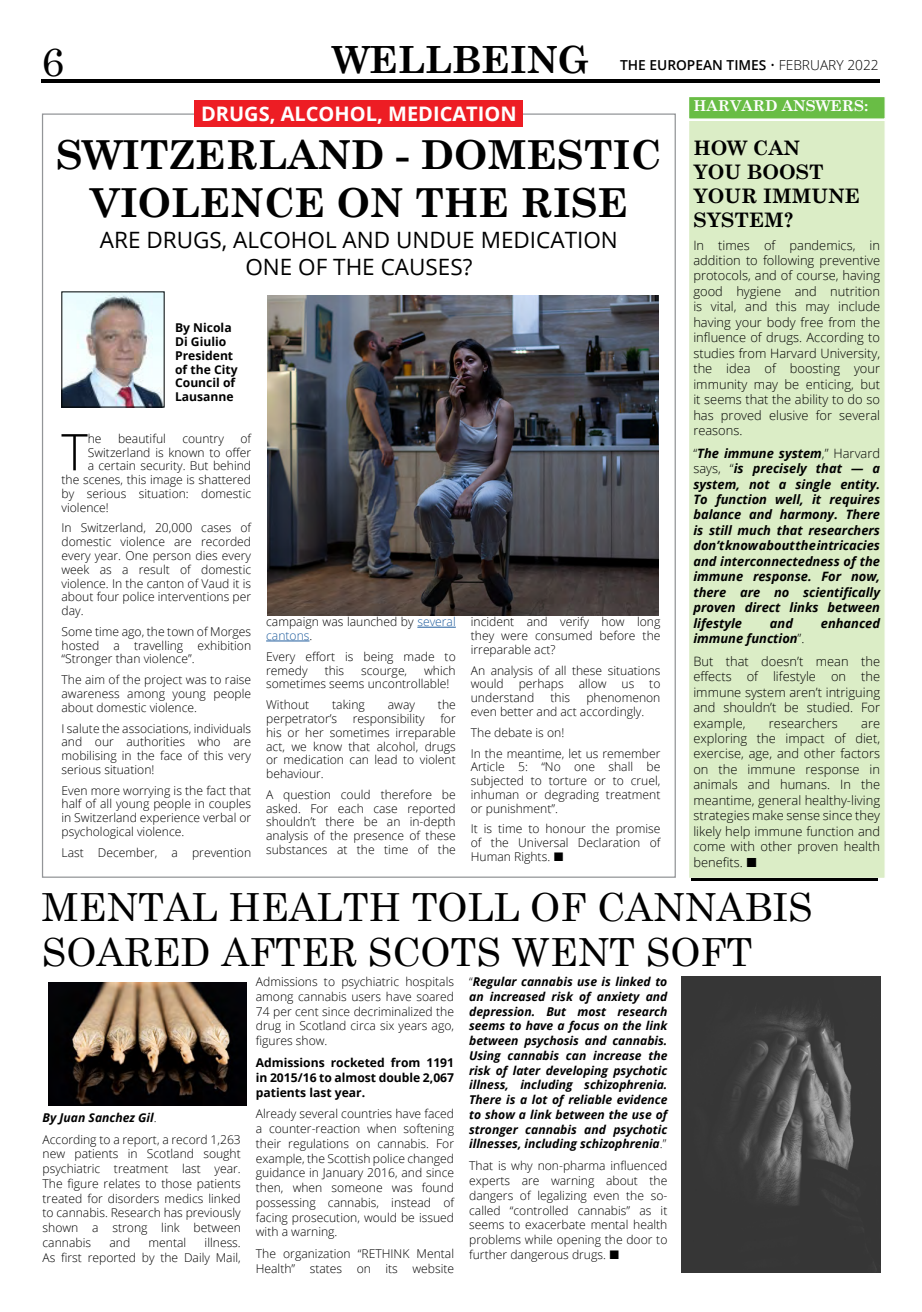
<style>
.page{position:relative;width:922px;height:1312px;background:#fff}
.page>*{position:absolute;margin:0;border:0;box-sizing:border-box;transform-origin:0 0}
.t1{font:300 50.62px "Open Sans";color:#000}
.t2{font:700 40px/48px "Century Schoolbook";color:#000;text-align:center}
.t3{font:40px "Century Schoolbook";color:#000}
.t4{font:38.75px/45px "Century Schoolbook";color:#000}
.t5{font:700 37.5px "Century Schoolbook";color:#000}
.t6{font:22.5px/27px "Open Sans";color:#000;text-align:center}
.t7{font:700 20px/24px "Century Schoolbook";color:#000}
.t8{font:700 20px "Open Sans";color:#fff}
.t9{font:700 15px "Century Schoolbook";color:#fff}
.t10{font:600 13.75px "Open Sans";color:#000}
.t11{font:300 12.88px/15.5px "Open Sans";color:#000;text-align:justify}
.t12{font:italic 700 12.88px/15.5px "Open Sans";color:#000;text-align:justify}
.t13{font:300 12.12px/13.8px "Open Sans";color:#000;text-align:justify}
.t14{font:italic 700 12.12px/14.8px "Open Sans";color:#000;text-align:justify}
.t15{font:700 12.12px/13.8px "Open Sans";color:#000;text-align:justify}
.s1{font-weight:300}
.s2{font-weight:300;font-style:normal}
.s3{color:#215e9e}
.s4{font-weight:700;font-style:italic}
</style>
<div class="page">
<div style="left:687px;top:120px;width:198px;height:758px;background:#dbedc6;border:1px solid #fff"></div>
<div style="left:687px;top:96px;width:198px;height:24px;background:#69bd45;border:1px solid #fff"></div>
<hr style="left:42px;top:79px;width:837px;height:3px;background:#000">
<div style="left:195px;top:100px;width:328px;height:27px;background:#ed1d24"></div>
<hr style="left:417px;top:626px;width:38px;height:1px;background:#215e9e">
<hr style="left:266px;top:640px;width:43px;height:1px;background:#215e9e">
<img style="left:48px;top:982px;width:198px;height:123px">
<hr style="left:690px;top:877px;width:187px;height:3px;background:#000">
<img style="left:63px;top:293px;width:99px;height:112px">
<img style="left:268px;top:296px;width:390px;height:319px">
<img style="left:681px;top:976px;width:198px;height:296px">
<h3 class="t5" style="left:333px;top:31px;width:258px">WELLBEING</h3>
<h3 class="t8" style="left:201px;top:100px;width:317px">DRUGS, ALCOHOL, MEDICATION</h3>
<h2 class="t2" style="left:56px;top:129px;width:607px">SWITZERLAND - DOMESTIC<br>VIOLENCE ON THE RISE</h2>
<h3 class="t6" style="left:100px;top:225px;width:519px">ARE DRUGS, ALCOHOL AND UNDUE MEDICATION<br>ONE OF THE CAUSES?</h3>
<h2 class="t3" style="left:42px;top:28px;width:24px">6</h2>
<p class="t10" style="left:620px;top:56px;width:260px">THE EUROPEAN TIMES <span class="s1">• FEBRUARY 2022</span></p>
<p class="t9" style="left:693px;top:94px;width:176px">HARVARD ANSWERS:</p>
<h3 class="t7" style="left:693px;top:135px;width:168px">HOW CAN<br>YOU BOOST<br>YOUR IMMUNE<br>SYSTEM?</h3>
<p class="t11" style="left:693px;top:237px;width:188px">In times of pandemics, in addition to following preventive protocols, and of course, having good hygiene and nutrition is vital, and this may include having your body free from the influence of drugs. According to studies from Harvard University, the idea of boosting your immunity may be enticing, but it seems that the ability to do so has proved elusive for several reasons.</p>
<p class="t12" style="left:693px;top:445px;width:188px"><span class="s2">“</span>The immune system<span class="s2">,” Harvard says, “</span>is precisely that — a system, not a single entity.<br>To function well, it requires balance and harmony. There is still much that researchers don’t know about the intricacies and interconnectedness of the immune response. For now, there are no scientifically proven direct links between lifestyle</p>
<p class="t15" style="left:175px;top:320px;width:64px;text-align:left">By Nicola<br>Di Giulio<br>President of the City<br>Council of<br>Lausanne</p>
<h1 class="t1" style="left:61px;top:417px;width:28px">T</h1>
<p class="t13" style="left:88px;top:431px;width:15px">he</p>
<p class="t13" style="left:118px;top:431px;width:49px">beautiful</p>
<p class="t13" style="left:182px;top:431px;width:43px">country</p>
<p class="t13" style="left:240px;top:431px;width:12px">of</p>
<p class="t13" style="left:88px;top:445px;width:165px">Switzerland is known to offer</p>
<p class="t13" style="left:88px;top:458px;width:165px">a certain security. But behind</p>
<p class="t13" style="left:61px;top:472px;width:191px">the scenes, this image is shattered</p>
<p class="t13" style="left:61px;top:486px;width:191px">by serious situation: domestic</p>
<p class="t13" style="left:61px;top:500px;width:49px">violence!</p>
<p class="t13" style="left:61px;top:520px;width:191px">In Switzerland, 20,000 cases of domestic violence are recorded every year. One person dies every week as a result of domestic violence. In the canton of Vaud it is about four police interventions per day.</p>
<p class="t13" style="left:61px;top:624px;width:191px">Some time ago, the town of Morges hosted a travelling exhibition “Stronger than violence”.</p>
<p class="t13" style="left:61px;top:672px;width:191px">The aim of the project was to raise awareness among young people about domestic violence.</p>
<p class="t13" style="left:61px;top:720px;width:191px">I salute the associations, individuals and our authorities who are mobilising in the face of this very serious situation!</p>
<p class="t13" style="left:61px;top:783px;width:191px">Even more worrying is the fact that half of all young people in couples in Switzerland experience verbal or psychological violence.</p>
<p class="t13" style="left:61px;top:845px;width:191px">Last December, a prevention</p>
<p class="t13" style="left:470px;top:614px;width:191px">incident and verify how long they were consumed before the irreparable act?</p>
<p class="t13" style="left:470px;top:663px;width:191px">An analysis of all these situations would perhaps allow us to understand</p>
<p class="t13" style="left:266px;top:614px;width:191px">campaign was launched by <span class="s3">several cantons</span>.</p>
<p class="t13" style="left:266px;top:649px;width:191px">Every effort is being made to remedy</p>
<p class="t12" style="left:769px;top:614px;width:25px">and</p>
<p class="t12" style="left:820px;top:614px;width:61px">enhanced</p>
<p class="t11" style="left:693px;top:626px;width:188px;line-height:22.5px"><span class="s4">immune function</span>”.<br>But that doesn’t mean the</p>
<p class="t11" style="left:693px;top:668px;width:188px">effects of lifestyle on the immune system aren’t intriguing and shouldn’t be studied. For example,</p>
<p class="t13" style="left:266px;top:663px;width:191px;text-indent:158px">which sometimes seems uncontrollable!</p>
<p class="t13" style="left:266px;top:697px;width:45px">Without</p>
<p class="t13" style="left:332px;top:697px;width:34px">taking</p>
<p class="t13" style="left:387px;top:697px;width:29px">away</p>
<p class="t13" style="left:438px;top:697px;width:19px">the</p>
<p class="t13" style="left:266px;top:711px;width:72px">perpetrator’s</p>
<p class="t13" style="left:352px;top:711px;width:73px">responsibility</p>
<p class="t13" style="left:324px;top:663px;width:21px">this</p>
<p class="t13" style="left:361px;top:663px;width:47px">scourge,</p>
<p class="t13" style="left:470px;top:690px;width:191px;text-indent:115px">phenomenon even better and act accordingly.</p>
<p class="t13" style="left:470px;top:721px;width:191px;line-height:20.9px">The debate is on!<br>In the meantime, let us remember</p>
<p class="t13" style="left:470px;top:759px;width:191px">Article 5: “No one shall be subjected to torture or to cruel, inhuman or degrading treatment or punishment”.</p>
<p class="t13" style="left:470px;top:821px;width:191px">It is time to honour the promise of the Universal Declaration of Human Rights. ■</p>
<p class="t13" style="left:550px;top:690px;width:21px">this</p>
<p class="t13" style="left:266px;top:711px;width:191px;text-indent:174px">for his or her sometimes irreparable act, we know that alcohol, drugs or medication can lead to violent behaviour.</p>
<p class="t13" style="left:266px;top:787px;width:191px">A question could therefore be asked. For each case reported shouldn’t there be an in-depth analysis of the presence of these substances at the time of the</p>
<p class="t11" style="left:768px;top:714px;width:70px">researchers</p>
<p class="t11" style="left:693px;top:714px;width:188px;text-indent:168px">are exploring the impact of diet, exercise, age, and other factors on the immune response in animals and humans. In the meantime, general healthy-living strategies make sense since they likely help immune function and come with other proven health benefits. ■</p>
<h3 class="t4" style="left:42px;top:881px;width:772px">MENTAL HEALTH TOLL OF CANNABIS<br>SOARED AFTER SCOTS WENT SOFT</h3>
<p class="t13" style="left:43px;top:1105px;width:200px;line-height:21.9px"><span class="s4">By Juan Sanchez Gil</span>.<br>According to a report, a record 1,263</p>
<p class="t13" style="left:43px;top:1145px;width:200px;line-height:14.8px">new patients in Scotland sought psychiatric treatment last year.<br>The figure relates to those patients treated for disorders medics linked to cannabis. Research has previously shown a strong link between cannabis</p>
<p class="t13" style="left:43px;top:1234px;width:200px;line-height:14.8px;text-align:right">illness.<br>As first reported by the Daily Mail,</p>
<p class="t13" style="left:109px;top:1234px;width:22px">and</p>
<p class="t13" style="left:148px;top:1234px;width:39px">mental</p>
<p class="t13" style="left:256px;top:973px;width:200px;line-height:14.8px">Admissions to psychiatric hospitals among cannabis users have soared 74 per cent since decriminalized the drug in Scotland circa six years ago, figures show.</p>
<p class="t15" style="left:256px;top:1054px;width:200px;line-height:14.8px">Admissions rocketed from 1191 in 2015/16 to almost double 2,067 patients last year.</p>
<p class="t13" style="left:256px;top:1106px;width:200px;line-height:14.8px">Already several countries have faced a counter-reaction when softening their regulations on cannabis. For example, the Scottish police changed guidance in January 2016, and since then, when someone was found possessing cannabis, instead of facing prosecution, would be issued with a warning.</p>
<p class="t13" style="left:256px;top:1245px;width:200px;line-height:14.8px">The organization “RETHINK Mental<br>Health” states on its website</p>
<p class="t14" style="left:469px;top:973px;width:200px"><span class="s2">“</span>Regular cannabis use is linked to an increased risk of anxiety and depression. But most research seems to have a focus on the link between psychosis and cannabis.<br>Using cannabis can increase the risk of later developing psychotic illness, including schizophrenia.<br>There is a lot of reliable evidence to show a link between the use of stronger cannabis and psychotic illnesses, including schizophrenia<span class="s2">.”</span></p>
<p class="t13" style="left:469px;top:1157px;width:200px;line-height:14.8px">That is why non-pharma influenced experts are warning about the dangers of legalizing even the so&shy;called “controlled cannabis” as it seems to exacerbate mental health problems while opening the door to further dangerous drugs. ■</p>
</div>
